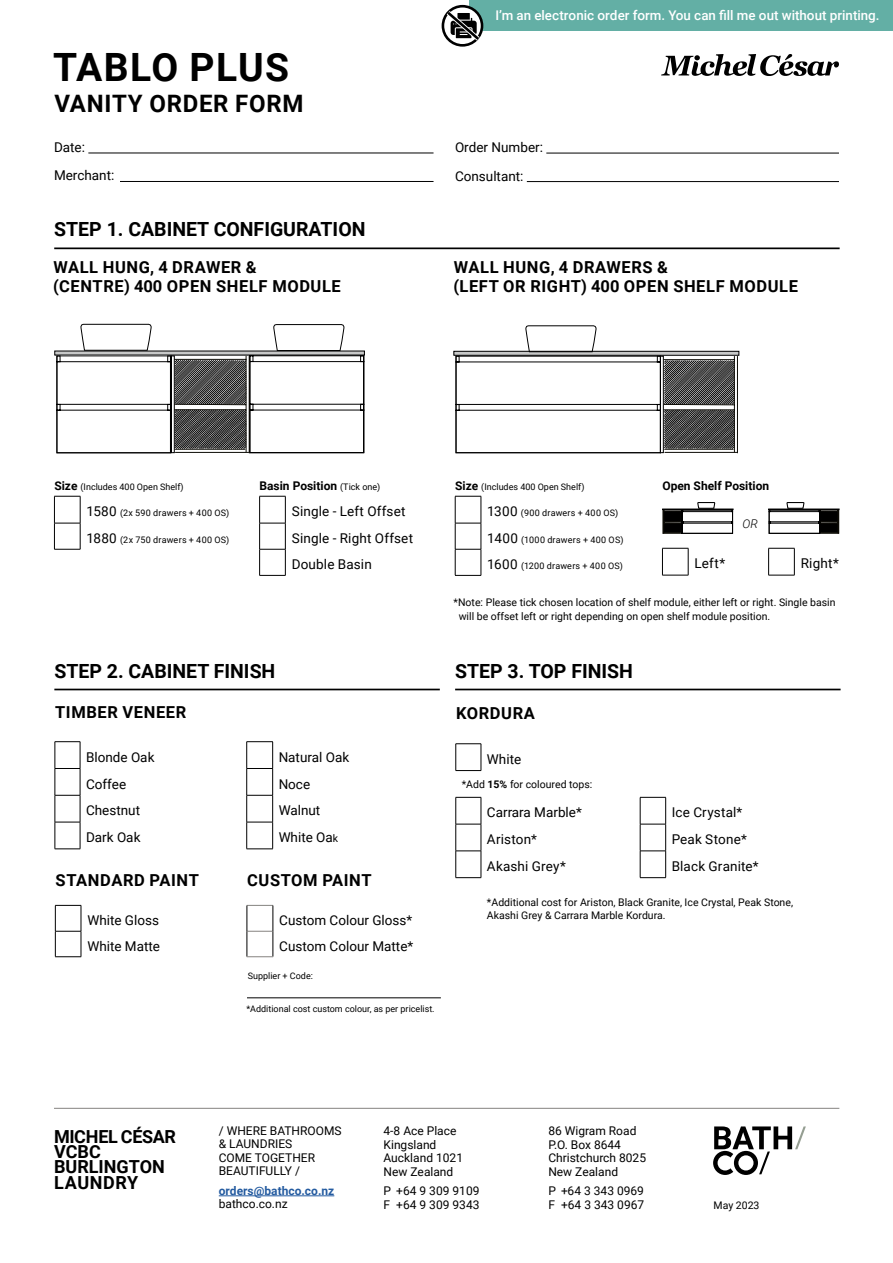
<style>
.page{position:relative;width:893px;height:1263px;background:#fff}
.page>*{position:absolute;margin:0;border:0;box-sizing:border-box;transform-origin:0 0}
.t1{font:700 39px "Roboto";letter-spacing:.035em;color:#000}
.t2{font:700 24px "Roboto";letter-spacing:.03em;color:#000}
.t3{font:700 19.5px "Roboto";color:#000}
.t4{font:700 18px/15.3px "Roboto";color:#000}
.t5{font:700 16.5px/19.5px "Roboto";letter-spacing:.035em;color:#000}
.t6{font:13.5px/28.5px "Roboto";color:#000}
.t7{font:500 13.35px "Roboto";color:#fff}
.t8{font:12px/13.5px "Roboto";color:#000}
.t9{font:700 12px "Roboto";color:#000}
.t10{font:700 12px "Roboto";color:#245ba0}
.t11{font:italic 300 12px "Roboto";color:#000}
.t12{font:10.5px/12.6px "Roboto";color:#000}
.t13{font:9px "Roboto";letter-spacing:.03em;color:#000}
.t14{font:9px "Roboto";color:#000}
.s1{font-weight:700;font-size:12px}
.s2{font-size:13.5px}
.s3{font-weight:400;font-size:9px}
.s4{font-weight:700}
.s5{font-size:10.5px}
</style>
<div class="page">
<svg style="left:713px;top:1126px;width:93px;height:49px"></svg>
<hr style="left:219px;top:1195px;width:115px;height:1px;background:#245ba0">
<hr style="left:54px;top:1108px;width:785px;height:1px;background:#858380">
<hr style="left:88px;top:153px;width:346px;height:1px;background:#000">
<hr style="left:120px;top:181px;width:314px;height:1px;background:#000">
<hr style="left:546px;top:153px;width:293px;height:1px;background:#000">
<hr style="left:527px;top:181px;width:312px;height:1px;background:#000">
<svg style="left:661px;top:54px;width:178px;height:22px"></svg>
<div style="left:469px;top:0;width:424px;height:30px;background:#63afa5"></div>
<div style="left:442px;top:5px;width:41px;height:42px;border:3px solid #000;border-radius:50%"></div>
<svg style="left:442px;top:6px;width:42px;height:39px"></svg>
<svg style="left:54px;top:496px;width:27px;height:54px"></svg>
<svg style="left:455px;top:496px;width:27px;height:80px"></svg>
<div style="left:54px;top:351px;width:311px;height:4px;border:1px solid #000"></div>
<hr style="left:454px;top:351px;width:285px;height:4px;background:#c7c8c8">
<div style="left:453px;top:351px;width:286px;height:5px;border:1px solid #000"></div>
<hr style="left:665px;top:452px;width:72px;height:1px;background:#0d0c06">
<hr style="left:737px;top:356px;width:1px;height:97px;background:#0d0c06">
<svg style="left:56px;top:323px;width:308px;height:130px"></svg>
<div style="left:662px;top:509px;width:71px;height:1px;border:1px solid #000"></div>
<svg style="left:663px;top:502px;width:70px;height:32px"></svg>
<div style="left:768px;top:509px;width:71px;height:1px;border:1px solid #000"></div>
<svg style="left:769px;top:502px;width:70px;height:32px"></svg>
<svg style="left:662px;top:548px;width:27px;height:28px"></svg>
<svg style="left:768px;top:548px;width:27px;height:28px"></svg>
<hr style="left:54px;top:247px;width:786px;height:2px;background:#000">
<svg style="left:259px;top:496px;width:27px;height:80px"></svg>
<svg style="left:455px;top:325px;width:281px;height:128px"></svg>
<hr style="left:54px;top:689px;width:386px;height:1px;background:#000">
<hr style="left:455px;top:689px;width:386px;height:1px;background:#000">
<svg style="left:455px;top:743px;width:27px;height:28px"></svg>
<svg style="left:455px;top:797px;width:27px;height:81px"></svg>
<svg style="left:640px;top:797px;width:26px;height:81px"></svg>
<svg style="left:55px;top:741px;width:26px;height:109px"></svg>
<svg style="left:246px;top:741px;width:27px;height:109px"></svg>
<svg style="left:55px;top:905px;width:27px;height:52px"></svg>
<svg style="left:247px;top:905px;width:27px;height:52px"></svg>
<hr style="left:247px;top:997px;width:194px;height:1px;background:#000">
<h1 class="t1" style="left:53px;top:40px;width:237px">TABLO PLUS</h1>
<p class="t7" style="left:495px;top:6px;width:386px">I’m an electronic order form. You can fill me out without printing.</p>
<h2 class="t2" style="left:54px;top:87px;width:250px">VANITY ORDER FORM</h2>
<p class="t6" style="left:54px;top:132px;width:62px">Date:<br>Merchant:</p>
<p class="t6" style="left:455px;top:133px;width:89px">Order Number:<br>Consultant:</p>
<h3 class="t3" style="left:54px;top:216px;width:313px">STEP 1. CABINET CONFIGURATION</h3>
<p class="t5" style="left:53px;top:257px;width:289px">WALL HUNG, 4 DRAWER &amp;<br>(CENTRE) 400 OPEN SHELF MODULE</p>
<p class="t5" style="left:453px;top:257px;width:346px">WALL HUNG, 4 DRAWERS &amp;<br>(LEFT OR RIGHT) 400 OPEN SHELF MODULE</p>
<p class="t14" style="left:54px;top:480px;width:131px"><span class="s1">Size</span> (Includes 400 Open Shelf)</p>
<p class="t13" style="left:87px;top:507px;width:144px"><span class="s2">1580</span> (2x 590 drawers + 400 OS)</p>
<p class="t13" style="left:87px;top:534px;width:144px"><span class="s2">1880</span> (2x 750 drawers + 400 OS)</p>
<p class="t9" style="left:260px;top:477px;width:122px">Basin Position <span class="s3">(Tick one)</span></p>
<p class="t6" style="left:292px;top:498px;width:123px;line-height:26.5px">Single - Left Offset<br>Single - Right Offset<br>Double Basin</p>
<p class="t14" style="left:455px;top:480px;width:131px"><span class="s1">Size</span> (Includes 400 Open Shelf)</p>
<p class="t13" style="left:487px;top:507px;width:132px"><span class="s2">1300</span> (900 drawers + 400 OS)</p>
<p class="t13" style="left:487px;top:534px;width:138px"><span class="s2">1400</span> (1000 drawers + 400 OS)</p>
<p class="t13" style="left:487px;top:560px;width:137px"><span class="s2">1600</span> (1200 drawers + 400 OS)</p>
<p class="t9" style="left:662px;top:477px;width:108px">Open Shelf Position</p>
<p class="t11" style="left:742px;top:515px;width:17px">OR</p>
<p class="t6" style="left:695px;top:549px;width:32px">Left*</p>
<p class="t6" style="left:801px;top:549px;width:40px">Right*</p>
<p class="t12" style="left:454px;top:596px;width:383px">*Note: Please tick chosen location of shelf module, either left or right. Single basin</p>
<p class="t12" style="left:459px;top:610px;width:313px">will be offset left or right depending on open shelf module position.</p>
<h3 class="t3" style="left:54px;top:657px;width:223px">STEP 2. CABINET FINISH</h3>
<h3 class="t3" style="left:455px;top:657px;width:179px">STEP 3. TOP FINISH</h3>
<p class="t5" style="left:456px;top:703px;width:80px">KORDURA</p>
<p class="t6" style="left:487px;top:744px;width:36px">White</p>
<p class="t12" style="left:462px;top:777px;width:132px">*Add <span class="s4">15%</span> for coloured tops:</p>
<p class="t6" style="left:487px;top:798px;width:96px">Carrara Marble*</p>
<p class="t6" style="left:672px;top:798px;width:72px">Ice Crystal*</p>
<p class="t6" style="left:487px;top:825px;width:52px">Ariston*</p>
<p class="t6" style="left:672px;top:825px;width:77px">Peak Stone*</p>
<p class="t6" style="left:487px;top:851px;width:80px">Akashi Grey*</p>
<p class="t6" style="left:672px;top:851px;width:89px">Black Granite*</p>
<p class="t12" style="left:487px;top:896px;width:308px">*Additional cost for Ariston, Black Granite, Ice Crystal, Peak Stone,<br>Akashi Grey &amp; Carrara Marble Kordura.</p>
<p class="t5" style="left:55px;top:702px;width:133px">TIMBER VENEER</p>
<p class="t6" style="left:86px;top:742px;width:70px">Blonde Oak</p>
<p class="t6" style="left:279px;top:742px;width:72px">Natural Oak</p>
<p class="t6" style="left:86px;top:769px;width:42px">Coffee</p>
<p class="t6" style="left:279px;top:769px;width:33px">Noce</p>
<p class="t6" style="left:86px;top:796px;width:56px">Chestnut</p>
<p class="t6" style="left:279px;top:796px;width:43px">Walnut</p>
<p class="t6" style="left:86px;top:823px;width:56px">Dark Oak</p>
<p class="t6" style="left:279px;top:823px;width:61px">White Oa<span class="s5">k</span></p>
<p class="t5" style="left:56px;top:870px;width:145px">STANDARD PAINT</p>
<p class="t5" style="left:247px;top:870px;width:126px">CUSTOM PAINT</p>
<p class="t6" style="left:87px;top:906px;width:73px">White Gloss</p>
<p class="t6" style="left:279px;top:906px;width:135px">Custom Colour Gloss*</p>
<p class="t6" style="left:87px;top:931px;width:74px">White Matte</p>
<p class="t6" style="left:279px;top:931px;width:136px">Custom Colour Matte*</p>
<p class="t14" style="left:248px;top:970px;width:67px">Supplier + Code:</p>
<p class="t14" style="left:246px;top:1003px;width:190px">*Additional cost custom colour, as per pricelist.</p>
<p class="t8" style="left:219px;top:1123px;width:124px">/ WHERE BATHROOMS &amp; LAUNDRIES<br>COME TOGETHER<br>BEAUTIFULLY /</p>
<p class="t10" style="left:219px;top:1182px;width:117px">orders@bathco.co.nz</p>
<p class="t8" style="left:219px;top:1197px;width:70px">bathco.co.nz</p>
<h3 class="t4" style="left:54px;top:1128px;width:124px">MICHEL CÉSAR<br>VCBC<br>BURLINGTON<br>LAUNDRY</h3>
<p class="t8" style="left:384px;top:1124px;width:81px">4-8 Ace Place<br>Kingsland<br>Auckland 1021<br>New Zealand</p>
<p class="t8" style="left:384px;top:1184px;width:97px">P +64 9 309 9109<br>F +64 9 309 9343</p>
<p class="t8" style="left:548px;top:1124px;width:99px">86 Wigram Road<br>P.O. Box 8644<br>Christchurch 8025<br>New Zealand</p>
<p class="t8" style="left:548px;top:1184px;width:97px">P +64 3 343 0969<br>F +64 3 343 0967</p>
<p class="t12" style="left:713px;top:1198px;width:48px">May 2023</p>
</div>
